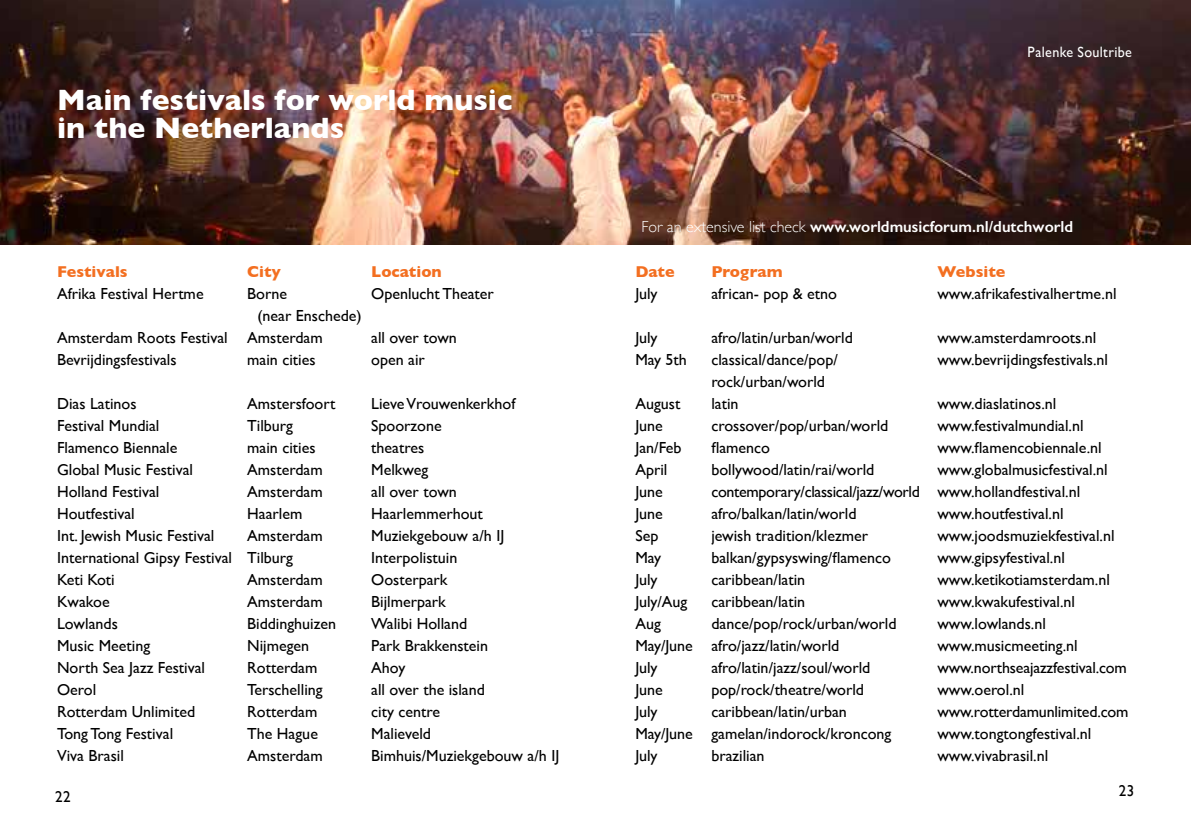
<style>
.page{position:relative;width:1191px;height:840px;background:#fff}
.page>*{position:absolute;margin:0;border:0;box-sizing:border-box;transform-origin:0 0}
.t1{font:700 30px/28px "Gill Sans";color:#fff}
.t2{font:16px/22px "Gill Sans";color:#000}
.t3{font:600 16px "Gill Sans";color:#fff}
.t4{font:16px "Gill Sans";letter-spacing:-.02em;color:#000}
.t5{font:700 16px "Gill Sans";color:#f36f21}
.t6{font:16px "Gill Sans";color:#000;scale:.94 1}
.t7{font:15px "Gill Sans";letter-spacing:.025em;color:#fff;scale:.94 1}
.s1{font-weight:300}
</style>
<div class="page">
<img style="left:0;top:0;width:1191px;height:245px">
<h1 class="t1" style="left:57px;top:85px;width:457px">Main festivals for world music in the Netherlands</h1>
<p class="t7" style="left:1027px;top:43px;width:113px">Palenke Soultribe</p>
<p class="t3" style="left:641px;top:216px;width:433px"><span class="s1">For an extensive list check</span> www.worldmusicforum.nl/dutchworld</p>
<p class="t5" style="left:57px;top:258px;width:72px">Festivals</p>
<p class="t5" style="left:247px;top:258px;width:35px">City</p>
<p class="t5" style="left:371px;top:258px;width:72px">Location</p>
<p class="t5" style="left:635px;top:258px;width:41px">Date</p>
<p class="t5" style="left:711px;top:258px;width:73px">Program</p>
<p class="t5" style="left:937px;top:258px;width:69px">Website</p>
<p class="t2" style="left:57px;top:282px;width:148px">Afrika Festival Hertme</p>
<p class="t2" style="left:247px;top:282px;width:41px">Borne</p>
<p class="t2" style="left:371px;top:282px;width:124px">Openlucht Theater</p>
<p class="t2" style="left:635px;top:282px;width:24px">July</p>
<p class="t2" style="left:711px;top:282px;width:127px">african- pop &amp; etno</p>
<p class="t2" style="left:937px;top:282px;width:181px">www.afrikafestivalhertme.nl</p>
<p class="t2" style="left:57px;top:304px;width:306px;text-indent:200px">(near Enschede)<br>Amsterdam Roots Festival Amsterdam</p>
<p class="t2" style="left:371px;top:326px;width:87px">all over town</p>
<p class="t2" style="left:635px;top:326px;width:24px">July</p>
<p class="t2" style="left:711px;top:326px;width:143px">afro/latin/urban/world</p>
<p class="t2" style="left:937px;top:326px;width:160px">www.amsterdamroots.nl</p>
<p class="t2" style="left:57px;top:348px;width:121px">Bevrijdingsfestivals</p>
<p class="t2" style="left:247px;top:348px;width:70px">main cities</p>
<p class="t2" style="left:371px;top:348px;width:55px">open air</p>
<p class="t2" style="left:635px;top:348px;width:53px">May 5th</p>
<p class="t2" style="left:711px;top:348px;width:128px">classical/dance/pop/</p>
<p class="t2" style="left:937px;top:348px;width:172px">www.bevrijdingsfestivals.nl</p>
<p class="t2" style="left:711px;top:370px;width:115px">rock/urban/world</p>
<p class="t2" style="left:57px;top:392px;width:81px">Dias Latinos</p>
<p class="t2" style="left:247px;top:392px;width:90px">Amstersfoort</p>
<p class="t2" style="left:371px;top:392px;width:146px">Lieve Vrouwenkerkhof</p>
<p class="t2" style="left:635px;top:392px;width:46px">August</p>
<p class="t2" style="left:711px;top:392px;width:29px">latin</p>
<p class="t2" style="left:937px;top:392px;width:120px">www.diaslatinos.nl</p>
<p class="t2" style="left:57px;top:414px;width:104px">Festival Mundial</p>
<p class="t2" style="left:247px;top:414px;width:47px">Tilburg</p>
<p class="t2" style="left:371px;top:414px;width:72px">Spoorzone</p>
<p class="t2" style="left:635px;top:414px;width:29px">June</p>
<p class="t2" style="left:711px;top:414px;width:178px">crossover/pop/urban/world</p>
<p class="t2" style="left:937px;top:414px;width:148px">www.festivalmundial.nl</p>
<p class="t2" style="left:57px;top:436px;width:122px">Flamenco Biennale</p>
<p class="t2" style="left:247px;top:436px;width:70px">main cities</p>
<p class="t2" style="left:371px;top:436px;width:54px">theatres</p>
<p class="t2" style="left:635px;top:436px;width:48px">Jan/Feb</p>
<p class="t2" style="left:711px;top:436px;width:60px">flamenco</p>
<p class="t2" style="left:937px;top:436px;width:166px">www.flamencobiennale.nl</p>
<p class="t2" style="left:57px;top:458px;width:137px">Global Music Festival</p>
<p class="t2" style="left:247px;top:458px;width:77px">Amsterdam</p>
<p class="t2" style="left:371px;top:458px;width:59px">Melkweg</p>
<p class="t2" style="left:635px;top:458px;width:34px">April</p>
<p class="t2" style="left:711px;top:458px;width:165px">bollywood/latin/rai/world</p>
<p class="t2" style="left:937px;top:458px;width:172px">www.globalmusicfestival.nl</p>
<p class="t2" style="left:57px;top:480px;width:104px">Holland Festival</p>
<p class="t2" style="left:247px;top:480px;width:77px">Amsterdam</p>
<p class="t2" style="left:371px;top:480px;width:87px">all over town</p>
<p class="t2" style="left:635px;top:480px;width:29px">June</p>
<p class="t4" style="left:711px;top:482px;width:370px">contemporary/classical/jazz/world www.hollandfestival.nl</p>
<p class="t2" style="left:57px;top:502px;width:79px">Houtfestival</p>
<p class="t2" style="left:247px;top:502px;width:57px">Haarlem</p>
<p class="t2" style="left:371px;top:502px;width:113px">Haarlemmerhout</p>
<p class="t2" style="left:635px;top:502px;width:29px">June</p>
<p class="t2" style="left:711px;top:502px;width:147px">afro/balkan/latin/world</p>
<p class="t2" style="left:937px;top:502px;width:128px">www.houtfestival.nl</p>
<p class="t2" style="left:57px;top:524px;width:159px">Int. Jewish Music Festival</p>
<p class="t2" style="left:247px;top:524px;width:77px">Amsterdam</p>
<p class="t2" style="left:371px;top:524px;width:135px">Muziekgebouw a/h IJ</p>
<p class="t2" style="left:635px;top:524px;width:24px">Sep</p>
<p class="t2" style="left:711px;top:524px;width:158px">jewish tradition/klezmer</p>
<p class="t2" style="left:937px;top:524px;width:179px">www.joodsmuziekfestival.nl</p>
<p class="t2" style="left:57px;top:546px;width:237px">International Gipsy Festival Tilburg</p>
<p class="t2" style="left:371px;top:546px;width:88px">Interpolistuin</p>
<p class="t2" style="left:635px;top:546px;width:27px">May</p>
<p class="t2" style="left:711px;top:546px;width:181px">balkan/gypsyswing/flamenco</p>
<p class="t2" style="left:937px;top:546px;width:129px">www.gipsyfestival.nl</p>
<p class="t2" style="left:57px;top:568px;width:59px">Keti Koti</p>
<p class="t2" style="left:247px;top:568px;width:77px">Amsterdam</p>
<p class="t2" style="left:371px;top:568px;width:78px">Oosterpark</p>
<p class="t2" style="left:635px;top:568px;width:24px">July</p>
<p class="t2" style="left:711px;top:568px;width:95px">caribbean/latin</p>
<p class="t2" style="left:937px;top:568px;width:174px">www.ketikotiamsterdam.nl</p>
<p class="t2" style="left:57px;top:590px;width:54px">Kwakoe</p>
<p class="t2" style="left:247px;top:590px;width:77px">Amsterdam</p>
<p class="t2" style="left:371px;top:590px;width:76px">Bijlmerpark</p>
<p class="t2" style="left:635px;top:590px;width:54px">July/Aug</p>
<p class="t2" style="left:711px;top:590px;width:95px">caribbean/latin</p>
<p class="t2" style="left:937px;top:590px;width:139px">www.kwakufestival.nl</p>
<p class="t2" style="left:57px;top:612px;width:62px">Lowlands</p>
<p class="t2" style="left:247px;top:612px;width:90px">Biddinghuizen</p>
<p class="t2" style="left:371px;top:612px;width:97px">Walibi Holland</p>
<p class="t2" style="left:635px;top:612px;width:27px">Aug</p>
<p class="t2" style="left:711px;top:612px;width:187px">dance/pop/rock/urban/world</p>
<p class="t2" style="left:937px;top:612px;width:110px">www.lowlands.nl</p>
<p class="t2" style="left:57px;top:634px;width:95px">Music Meeting</p>
<p class="t2" style="left:247px;top:634px;width:64px">Nijmegen</p>
<p class="t2" style="left:371px;top:634px;width:118px">Park Brakkenstein</p>
<p class="t2" style="left:635px;top:634px;width:205px">May/June afro/jazz/latin/world</p>
<p class="t2" style="left:937px;top:634px;width:142px">www.musicmeeting.nl</p>
<p class="t2" style="left:57px;top:656px;width:149px">North Sea Jazz Festival</p>
<p class="t2" style="left:247px;top:656px;width:72px">Rotterdam</p>
<p class="t2" style="left:371px;top:656px;width:36px">Ahoy</p>
<p class="t2" style="left:635px;top:656px;width:24px">July</p>
<p class="t2" style="left:711px;top:656px;width:160px">afro/latin/jazz/soul/world</p>
<p class="t2" style="left:937px;top:656px;width:191px">www.northseajazzfestival.com</p>
<p class="t2" style="left:57px;top:678px;width:41px">Oerol</p>
<p class="t2" style="left:247px;top:678px;width:77px">Terschelling</p>
<p class="t2" style="left:371px;top:678px;width:115px">all over the island</p>
<p class="t2" style="left:635px;top:678px;width:29px">June</p>
<p class="t2" style="left:711px;top:678px;width:154px">pop/rock/theatre/world</p>
<p class="t2" style="left:937px;top:678px;width:88px">www.oerol.nl</p>
<p class="t2" style="left:57px;top:700px;width:140px">Rotterdam Unlimited</p>
<p class="t2" style="left:247px;top:700px;width:72px">Rotterdam</p>
<p class="t2" style="left:371px;top:700px;width:70px">city centre</p>
<p class="t2" style="left:635px;top:700px;width:24px">July</p>
<p class="t2" style="left:711px;top:700px;width:137px">caribbean/latin/urban</p>
<p class="t2" style="left:937px;top:700px;width:193px">www.rotterdamunlimited.com</p>
<p class="t2" style="left:57px;top:722px;width:117px">Tong Tong Festival</p>
<p class="t2" style="left:247px;top:722px;width:72px">The Hague</p>
<p class="t2" style="left:371px;top:722px;width:61px">Malieveld</p>
<p class="t2" style="left:635px;top:722px;width:258px">May/June gamelan/indorock/kroncong</p>
<p class="t2" style="left:937px;top:722px;width:155px">www.tongtongfestival.nl</p>
<p class="t2" style="left:57px;top:744px;width:68px">Viva Brasil</p>
<p class="t2" style="left:247px;top:744px;width:77px">Amsterdam</p>
<p class="t2" style="left:371px;top:744px;width:190px">Bimhuis/Muziekgebouw a/h IJ</p>
<p class="t2" style="left:635px;top:744px;width:24px">July</p>
<p class="t2" style="left:711px;top:744px;width:55px">brazilian</p>
<p class="t2" style="left:937px;top:744px;width:112px">www.vivabrasil.nl</p>
<p class="t6" style="left:55px;top:786px;width:18px">22</p>
<p class="t6" style="left:1119px;top:780px;width:18px">23</p>
</div>
